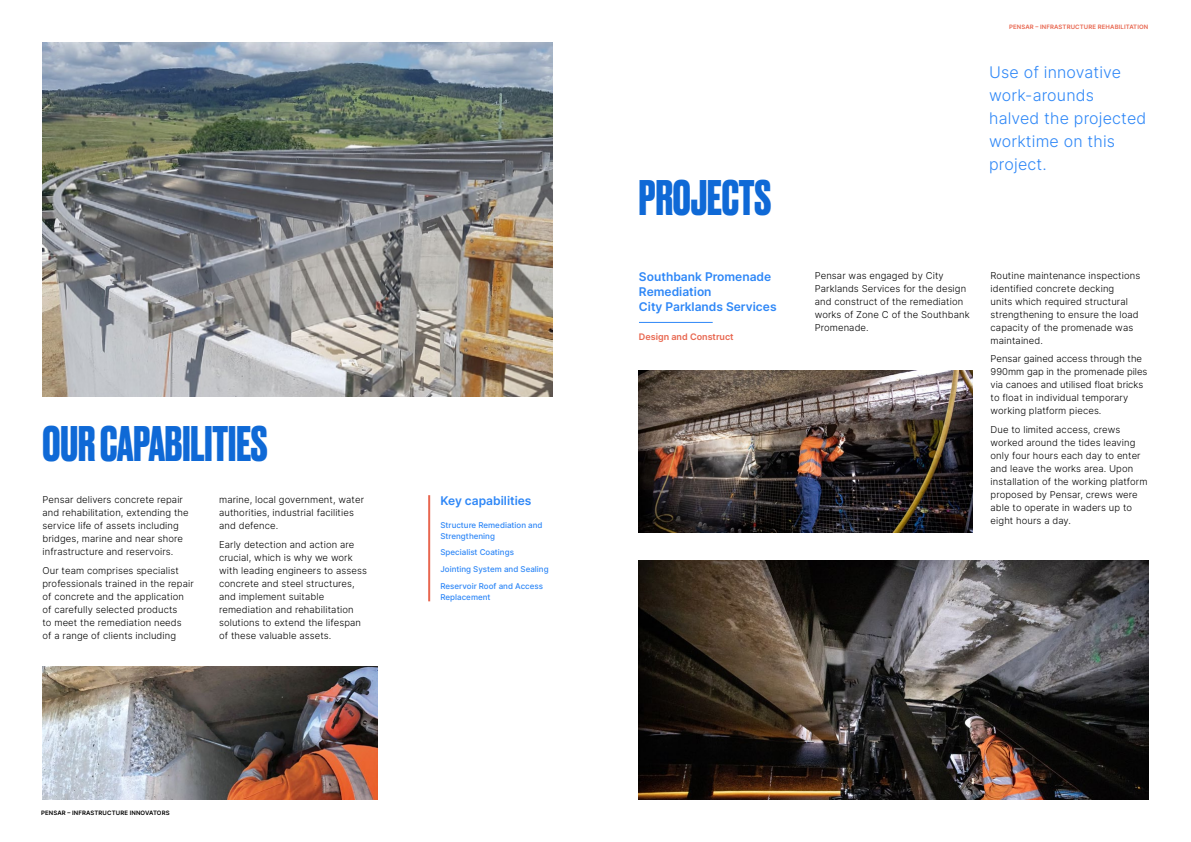
<style>
.page{position:relative;width:1191px;height:842px;background:#fff}
.page>*{position:absolute;margin:0;border:0;box-sizing:border-box;transform-origin:0 0}
.t1{font:700 47px "Druk";color:#0f69d6}
.t2{font:300 16px/23px "Inter";letter-spacing:.01em;color:#2e87f7}
.t3{font:600 12px/15px "Inter";color:#2e87f7}
.t4{font:300 9.5px/13px "Inter";letter-spacing:.01em;color:#000}
.t5{font:600 9px "Inter";color:#e8664f}
.t6{font:500 8px/16.7px "Inter";color:#2e87f7}
.t7{font:600 6px "Inter";letter-spacing:.02em;color:#e8664f}
.t8{font:600 6px "Inter";letter-spacing:.02em;color:#000}
</style>
<div class="page">
<img style="left:43px;top:43px;width:510px;height:354px">
<hr style="left:428px;top:495px;width:2px;height:106px;background:#e8664f">
<hr style="left:639px;top:322px;width:73px;height:1px;background:#2e87f7">
<img style="left:638px;top:560px;width:510px;height:239px">
<img style="left:639px;top:370px;width:333px;height:162px">
<img style="left:43px;top:666px;width:335px;height:133px">
<h1 class="t1" style="left:42px;top:412px;width:227px">OUR CAPABILITIES</h1>
<p class="t4" style="left:43px;top:493px;width:148px">Pensar delivers concrete repair and rehabilitation, extending the service life of assets including bridges, marine and near shore infrastructure and reservoirs.</p>
<p class="t4" style="left:43px;top:563px;width:153px">Our team comprises specialist professionals trained in the repair of concrete and the application of carefully selected products<br>to meet the remediation needs<br>of a range of clients including</p>
<p class="t4" style="left:219px;top:493px;width:146px">marine, local government, water authorities, industrial facilities and defence.</p>
<p class="t4" style="left:219px;top:537px;width:149px">Early detection and action are crucial, which is why we work with leading engineers to assess concrete and steel structures, and implement suitable remediation and rehabilitation solutions to extend the lifespan of these valuable assets.</p>
<p class="t8" style="left:41px;top:808px;width:130px">PENSAR – INFRASTRUCTURE INNOVATORS</p>
<p class="t3" style="left:440px;top:493px;width:93px">Key capabilities</p>
<p class="t6" style="left:440px;top:519px;width:104px;line-height:11px">Structure Remediation and<br>Strengthening</p>
<p class="t6" style="left:440px;top:544px;width:110px">Specialist Coatings<br>Jointing System and Sealing<br>Reservoir Roof and Access</p>
<p class="t6" style="left:440px;top:588px;width:52px">Replacement</p>
<h1 class="t1" style="left:639px;top:165px;width:134px">PROJECTS</h1>
<p class="t3" style="left:639px;top:269px;width:139px">Southbank Promenade<br>Remediation<br>City Parklands Services</p>
<p class="t5" style="left:639px;top:330px;width:96px">Design and Construct</p>
<p class="t7" style="left:1009px;top:23px;width:141px">PENSAR – INFRASTRUCTURE REHABILITATION</p>
<h2 class="t2" style="left:989px;top:60px;width:159px">Use of innovative work-arounds halved the projected worktime on this project.</h2>
<p class="t4" style="left:814px;top:268px;width:156px">Pensar was engaged by City<br>Parklands Services for the design and construct of the remediation works of Zone C of the Southbank<br>Promenade.</p>
<p class="t4" style="left:990px;top:268px;width:151px">Routine maintenance inspections identified concrete decking<br>units which required structural strengthening to ensure the load capacity of the promenade was maintained.</p>
<p class="t4" style="left:990px;top:352px;width:158px">Pensar gained access through the<br>990mm gap in the promenade piles via canoes and utilised float bricks to float in individual temporary working platform pieces.</p>
<p class="t4" style="left:990px;top:423px;width:158px">Due to limited access, crews worked around the tides leaving only four hours each day to enter and leave the works area. Upon installation of the working platform proposed by Pensar, crews were able to operate in waders up to eight hours a day.</p>
</div>
